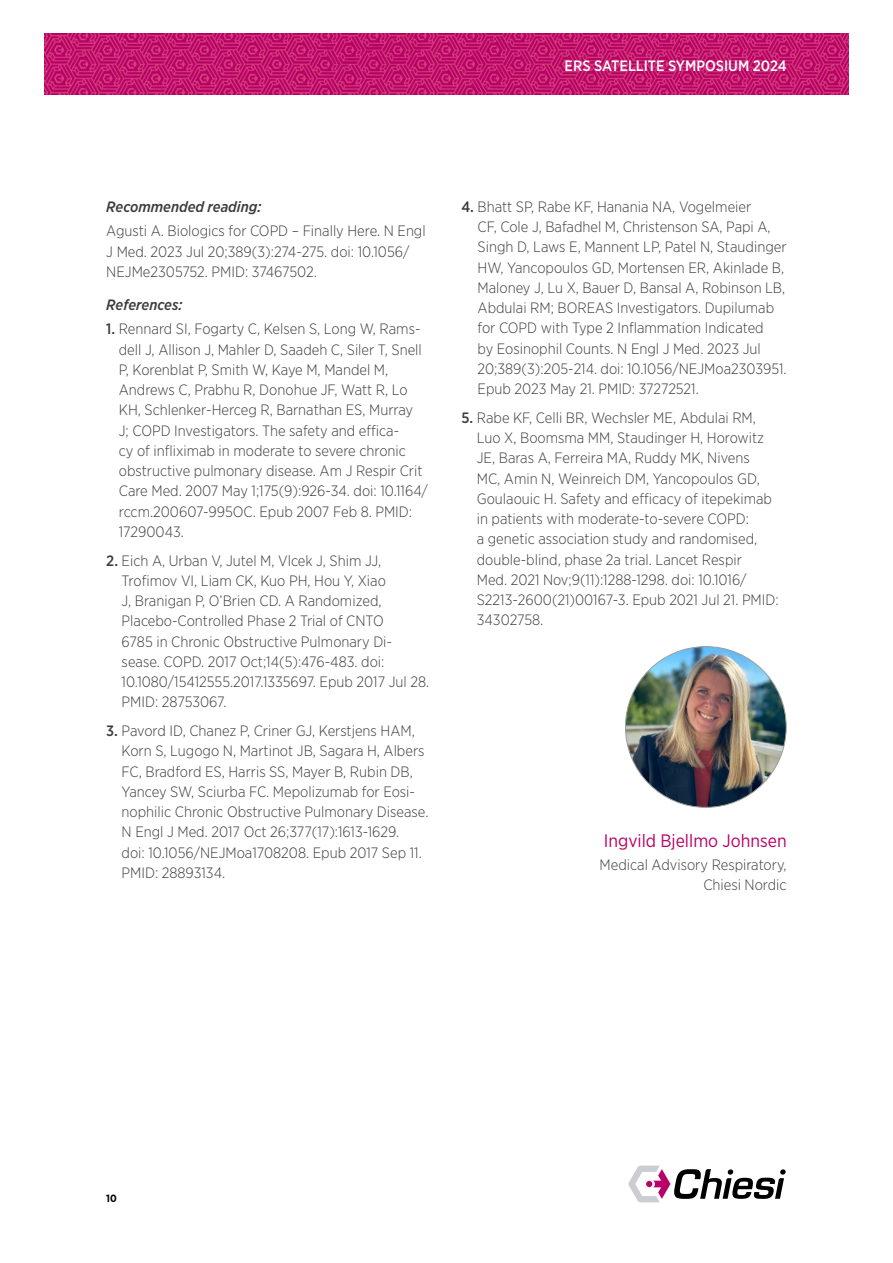
<style>
.page{position:relative;width:893px;height:1263px;background:#fff}
.page>*{position:absolute;margin:0;border:0;box-sizing:border-box;transform-origin:0 0}
.t1{font:18px "Gotham Narrow";color:#b90066}
.t2{font:300 15px/20.2px "Gotham Narrow";color:#3c3c3b}
.t3{font:italic 500 15px "Gotham Narrow";color:#3c3c3b}
.t4{font:500 15px "Gotham Narrow";color:#fff}
.t5{font:700 10.5px "Gotham Narrow";color:#000}
.s1{font-weight:500}
</style>
<div class="page">
<svg style="left:628px;top:1165px;width:158px;height:37px"></svg>
<img style="left:679px;top:34px;width:169px;height:61px">
<img style="left:45px;top:34px;width:634px;height:61px">
<img style="left:625px;top:647px;width:161px;height:160px;border-radius:80px">
<p class="t4" style="left:565px;top:56px;width:224px">ERS SATELLITE SYMPOSIUM 2024</p>
<p class="t3" style="left:106px;top:197px;width:157px">Recommended reading:</p>
<p class="t2" style="left:106px;top:221px;width:321px">Agusti A. Biologics for COPD – Finally Here. N Engl<br>J Med. 2023 Jul 20;389(3):274-275. doi: 10.1056/<br>NEJMe2305752. PMID: 37467502.</p>
<p class="t3" style="left:106px;top:295px;width:78px">References:</p>
<p class="t2" style="left:119px;top:319px;width:311px;text-indent:-13px"><span class="s1">1.</span> Rennard SI, Fogarty C, Kelsen S, Long W, Rams&shy;dell J, Allison J, Mahler D, Saadeh C, Siler T, Snell P, Korenblat P, Smith W, Kaye M, Mandel M, Andrews C, Prabhu R, Donohue JF, Watt R, Lo KH, Schlenker-Herceg R, Barnathan ES, Murray<br>J; COPD Investigators. The safety and effica-<br>cy of infliximab in moderate to severe chronic obstructive pulmonary disease. Am J Respir Crit Care Med. 2007 May 1;175(9):926-34. doi: 10.1164/ rccm.200607-995OC. Epub 2007 Feb 8. PMID:<br>17290043.</p>
<p class="t2" style="left:122px;top:550px;width:309px;text-indent:-15px"><span class="s1">2.</span> Eich A, Urban V, Jutel M, Vlcek J, Shim JJ, Trofimov VI, Liam CK, Kuo PH, Hou Y, Xiao<br>J, Branigan P, O’Brien CD. A Randomized, Placebo-Controlled Phase 2 Trial of CNTO<br>6785 in Chronic Obstructive Pulmonary Di&shy;sease. COPD. 2017 Oct;14(5):476-483. doi:<br>10.1080/15412555.2017.1335697. Epub 2017 Jul 28.<br>PMID: 28753067.</p>
<p class="t2" style="left:122px;top:720px;width:308px;text-indent:-15px"><span class="s1">3.</span> Pavord ID, Chanez P, Criner GJ, Kerstjens HAM, Korn S, Lugogo N, Martinot JB, Sagara H, Albers FC, Bradford ES, Harris SS, Mayer B, Rubin DB, Yancey SW, Sciurba FC. Mepolizumab for Eosi&shy;nophilic Chronic Obstructive Pulmonary Disease.<br>N Engl J Med. 2017 Oct 26;377(17):1613-1629.<br>doi: 10.1056/NEJMoa1708208. Epub 2017 Sep 11.<br>PMID: 28893134.</p>
<p class="t2" style="left:478px;top:196px;width:311px;text-indent:-16px"><span class="s1">4.</span> Bhatt SP, Rabe KF, Hanania NA, Vogelmeier<br>CF, Cole J, Bafadhel M, Christenson SA, Papi A, Singh D, Laws E, Mannent LP, Patel N, Staudinger HW, Yancopoulos GD, Mortensen ER, Akinlade B, Maloney J, Lu X, Bauer D, Bansal A, Robinson LB, Abdulai RM; BOREAS Investigators. Dupilumab for COPD with Type 2 Inflammation Indicated<br>by Eosinophil Counts. N Engl J Med. 2023 Jul 20;389(3):205-214. doi: 10.1056/NEJMoa2303951.<br>Epub 2023 May 21. PMID: 37272521.</p>
<p class="t2" style="left:477px;top:407px;width:303px;text-indent:-15px"><span class="s1">5.</span> Rabe KF, Celli BR, Wechsler ME, Abdulai RM, Luo X, Boomsma MM, Staudinger H, Horowitz JE, Baras A, Ferreira MA, Ruddy MK, Nivens<br>MC, Amin N, Weinreich DM, Yancopoulos GD, Goulaouic H. Safety and efficacy of itepekimab in patients with moderate-to-severe COPD:<br>a genetic association study and randomised, double-blind, phase 2a trial. Lancet Respir<br>Med. 2021 Nov;9(11):1288-1298. doi: 10.1016/ S2213-2600(21)00167-3. Epub 2021 Jul 21. PMID:<br>34302758.</p>
<p class="t1" style="left:604px;top:830px;width:184px">Ingvild Bjellmo Johnsen</p>
<p class="t2" style="left:600px;top:854px;width:189px;text-align:right">Medical Advisory Respiratory,<br>Chiesi Nordic</p>
<p class="t5" style="left:106px;top:1192px;width:12px">10</p>
</div>
